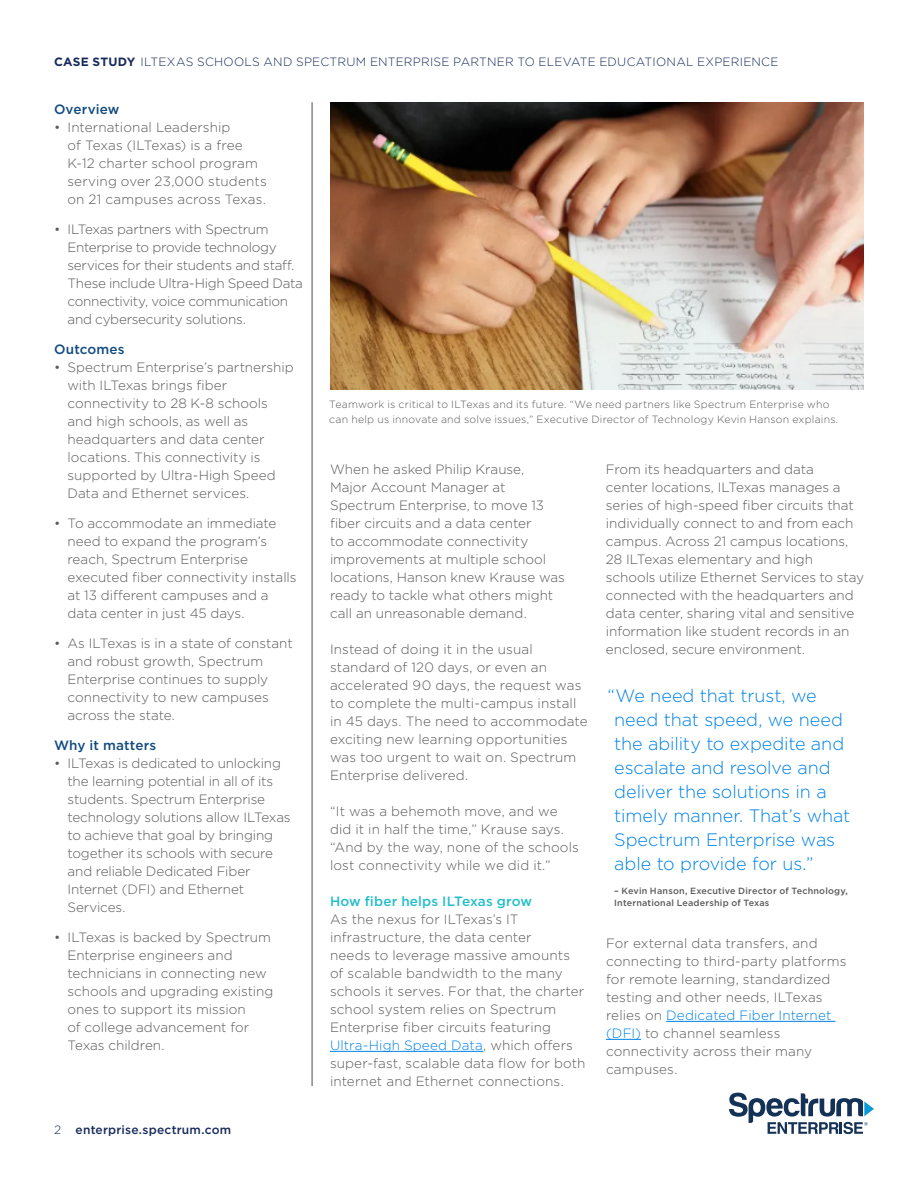
<style>
.page{position:relative;width:918px;height:1188px;background:#fff}
.page>*{position:absolute;margin:0;border:0;box-sizing:border-box;transform-origin:0 0}
.t1{font:300 18px/24px "Gotham";letter-spacing:-.005em;color:#0082e6}
.t2{font:300 13.5px/18px "Gotham";color:#5a5a5a}
.t3{font:300 13.5px/18px "Gotham";letter-spacing:-.02em;color:#5a5a5a}
.t4{font:500 13.5px "Gotham";letter-spacing:.01em;color:#124b80}
.t5{font:500 13.5px "Gotham";letter-spacing:.01em;color:#23bec8}
.t6{font:300 12px "Gotham";letter-spacing:.02em;color:#172a5a}
.t7{font:500 12px "Gotham";letter-spacing:.02em;color:#172a5a}
.t8{font:300 10.5px/15px "Gotham";letter-spacing:.02em;color:#5a5a5a}
.t9{font:500 9px/12px "Gotham";letter-spacing:.02em;color:#5a5a5a}
.s1{font-weight:700}
.s2{font-weight:300}
.s3{color:#0082e6}
</style>
<div class="page">
<hr style="left:330px;top:1051px;width:153px;height:1px;background:#0082e6">
<hr style="left:312px;top:102px;width:1px;height:984px;background:#4d4d4f">
<hr style="left:666px;top:1021px;width:169px;height:1px;background:#0082e6">
<hr style="left:606px;top:1039px;width:35px;height:1px;background:#0082e6">
<svg style="left:729px;top:1093px;width:145px;height:41px"></svg>
<img style="left:330px;top:102px;width:534px;height:288px">
<p class="t6" style="left:54px;top:54px;width:726px"><span class="s1">CASE STUDY</span> ILTEXAS SCHOOLS AND SPECTRUM ENTERPRISE PARTNER TO ELEVATE EDUCATIONAL EXPERIENCE</p>
<p class="t4" style="left:54px;top:100px;width:67px">Overview</p>
<p class="t2" style="left:68px;top:118px;width:201px;text-indent:-14px">• International Leadership<br>of Texas (ILTexas) is a free<br>K-12 charter school program serving over 23,000 students on 21 campuses across Texas.</p>
<p class="t3" style="left:68px;top:220px;width:237px;text-indent:-14px">• ILTexas partners with Spectrum Enterprise to provide technology services for their students and staff.<br>These include Ultra-High Speed Data connectivity, voice communication and cybersecurity solutions.</p>
<p class="t4" style="left:54px;top:340px;width:72px">Outcomes</p>
<p class="t2" style="left:68px;top:358px;width:228px;text-indent:-14px">• Spectrum Enterprise’s partnership with ILTexas brings fiber connectivity to 28 K-8 schools and high schools, as well as headquarters and data center locations. This connectivity is supported by Ultra-High Speed<br>Data and Ethernet services.</p>
<p class="t2" style="left:68px;top:514px;width:231px;text-indent:-14px">• To accommodate an immediate need to expand the program’s reach, Spectrum Enterprise executed fiber connectivity installs at 13 different campuses and a data center in just 45 days.</p>
<p class="t2" style="left:68px;top:634px;width:227px;text-indent:-14px">• As ILTexas is in a state of constant and robust growth, Spectrum<br>Enterprise continues to supply connectivity to new campuses across the state.</p>
<p class="t4" style="left:54px;top:736px;width:104px">Why it matters</p>
<p class="t2" style="left:68px;top:754px;width:225px;text-indent:-14px">• ILTexas is dedicated to unlocking the learning potential in all of its students. Spectrum Enterprise technology solutions allow ILTexas to achieve that goal by bringing together its schools with secure and reliable Dedicated Fiber<br>Internet (DFI) and Ethernet<br>Services.</p>
<p class="t2" style="left:68px;top:928px;width:207px;text-indent:-14px">• ILTexas is backed by Spectrum<br>Enterprise engineers and technicians in connecting new schools and upgrading existing ones to support its mission<br>of college advancement for<br>Texas children.</p>
<p class="t7" style="left:54px;top:1122px;width:179px"><span class="s2">2</span> enterprise.spectrum.com</p>
<p class="t8" style="left:329px;top:397px;width:511px">Teamwork is critical to ILTexas and its future. “We need partners like Spectrum Enterprise who can help us innovate and solve issues,” Executive Director of Technology Kevin Hanson explains.</p>
<p class="t2" style="left:330px;top:460px;width:237px">When he asked Philip Krause,<br>Major Account Manager at<br>Spectrum Enterprise, to move 13 fiber circuits and a data center<br>to accommodate connectivity improvements at multiple school locations, Hanson knew Krause was ready to tackle what others might call an unreasonable demand.</p>
<p class="t2" style="left:330px;top:640px;width:259px">Instead of doing it in the usual standard of 120 days, or even an accelerated 90 days, the request was to complete the multi-campus install in 45 days. The need to accommodate exciting new learning opportunities was too urgent to wait on. Spectrum Enterprise delivered.</p>
<p class="t2" style="left:330px;top:802px;width:250px">“It was a behemoth move, and we did it in half the time,” Krause says. “And by the way, none of the schools lost connectivity while we did it.”</p>
<p class="t5" style="left:330px;top:892px;width:204px">How fiber helps ILTexas grow</p>
<p class="t2" style="left:330px;top:910px;width:257px">As the nexus for ILTexas’s IT infrastructure, the data center<br>needs to leverage massive amounts of scalable bandwidth to the many schools it serves. For that, the charter school system relies on Spectrum Enterprise fiber circuits featuring <span class="s3">Ultra-High Speed Data</span>, which offers super-fast, scalable data flow for both internet and Ethernet connections.</p>
<p class="t2" style="left:606px;top:460px;width:260px">From its headquarters and data<br>center locations, ILTexas manages a series of high-speed fiber circuits that individually connect to and from each campus. Across 21 campus locations, 28 ILTexas elementary and high schools utilize Ethernet Services to stay connected with the headquarters and data center, sharing vital and sensitive information like student records in an enclosed, secure environment.</p>
<h1 class="t1" style="left:614px;top:683px;width:238px;text-indent:-7px">“We need that trust, we need that speed, we need the ability to expedite and escalate and resolve and deliver the solutions in a timely manner. That’s what<br>Spectrum Enterprise was able to provide for us.”</h1>
<p class="t9" style="left:614px;top:885px;width:235px">– Kevin Hanson, Executive Director of Technology,<br>International Leadership of Texas</p>
<p class="t2" style="left:606px;top:934px;width:242px">For external data transfers, and connecting to third-party platforms for remote learning, standardized testing and other needs, ILTexas relies on <span class="s3">Dedicated Fiber Internet (DFI)</span> to channel seamless connectivity across their many campuses.</p>
</div>
